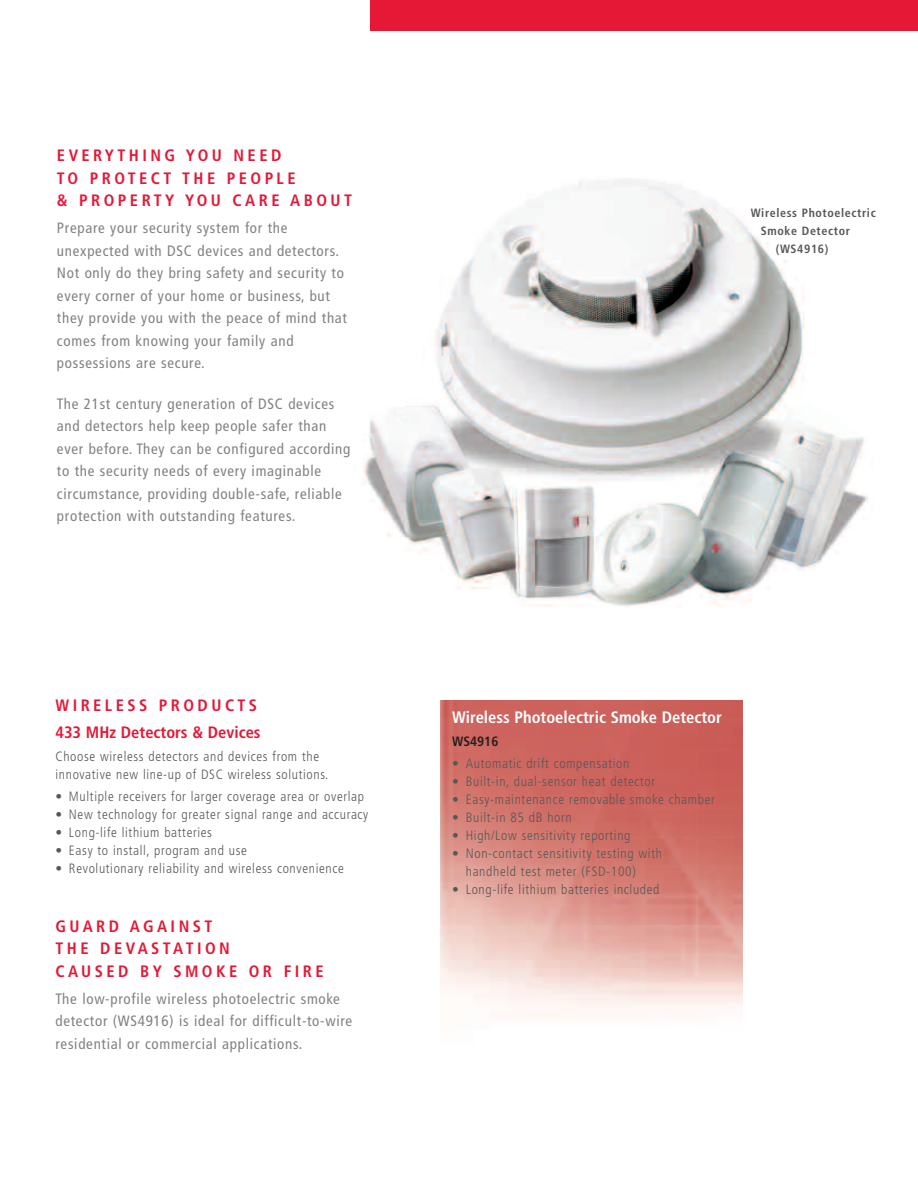
<style>
.page{position:relative;width:918px;height:1188px;background:#fff}
.page>*{position:absolute;margin:0;border:0;box-sizing:border-box;transform-origin:0 0}
.t1{font:700 condensed 16.5px/22.5px "Frutiger";letter-spacing:.21em;color:#e51836}
.t2{font:700 condensed 16.5px/27px "Frutiger";color:#e51836}
.t3{font:700 condensed 16.5px "Frutiger";color:#fff}
.t4{font:condensed 15px/22.5px "Frutiger";letter-spacing:.05em;color:#808285}
.t5{font:300 condensed 13.5px/18px "Frutiger";letter-spacing:.05em;color:#57585a}
.t6{font:700 condensed 13.5px "Frutiger";color:#231f20}
.t7{font:700 condensed 12px "Frutiger";letter-spacing:.05em;color:#57585a}
</style>
<div class="page">
<div style="left:370px;top:0;width:548px;height:31px;background:#e51836"></div>
<img style="left:364px;top:178px;width:504px;height:429px">
<img style="left:440px;top:700px;width:302px;height:316px">
<p class="t1" style="left:57px;top:146px;width:297px">EVERYTHING YOU NEED<br>TO PROTECT THE PEOPLE<br>&amp; PROPERTY YOU CARE ABOUT</p>
<p class="t4" style="left:57px;top:218px;width:292px">Prepare your security system for the unexpected with DSC devices and detectors.<br>Not only do they bring safety and security to every corner of your home or business, but they provide you with the peace of mind that comes from knowing your family and possessions are secure.</p>
<p class="t4" style="left:57px;top:394px;width:295px">The 21st century generation of DSC devices and detectors help keep people safer than ever before. They can be configured according to the security needs of every imaginable circumstance, providing double-safe, reliable protection with outstanding features.</p>
<p class="t2" style="left:55px;top:694px;width:207px">WIRELESS PRODUCTS<br>433 MHz Detectors &amp; Devices</p>
<p class="t5" style="left:55px;top:748px;width:275px">Choose wireless detectors and devices from the innovative new line-up of DSC wireless solutions.</p>
<p class="t5" style="left:55px;top:789px;width:310px">• Multiple receivers for larger coverage area or overlap</p>
<p class="t5" style="left:55px;top:807px;width:314px">• New technology for greater signal range and accuracy</p>
<p class="t5" style="left:55px;top:825px;width:158px">• Long-life lithium batteries</p>
<p class="t5" style="left:55px;top:843px;width:193px">• Easy to install, program and use</p>
<p class="t5" style="left:55px;top:861px;width:290px">• Revolutionary reliability and wireless convenience</p>
<p class="t1" style="left:55px;top:916px;width:270px">GUARD AGAINST<br>THE DEVASTATION<br>CAUSED BY SMOKE OR FIRE</p>
<p class="t4" style="left:55px;top:989px;width:298px">The low-profile wireless photoelectric smoke detector (WS4916) is ideal for difficult-to-wire residential or commercial applications.</p>
<p class="t7" style="left:751px;top:208px;width:126px">Wireless Photoelectric</p>
<p class="t7" style="left:761px;top:226px;width:90px">Smoke Detector</p>
<p class="t7" style="left:776px;top:244px;width:54px">(WS4916)</p>
<p class="t3" style="left:452px;top:711px;width:271px">Wireless Photoelectric Smoke Detector</p>
<p class="t6" style="left:452px;top:736px;width:48px">WS4916</p>
<p class="t5" style="left:452px;top:756px;width:179px">• Automatic drift compensation</p>
<p class="t5" style="left:452px;top:774px;width:205px">• Built-in, dual-sensor heat detector</p>
<p class="t5" style="left:452px;top:792px;width:264px">• Easy-maintenance removable smoke chamber</p>
<p class="t5" style="left:452px;top:810px;width:121px">• Built-in 85 dB horn</p>
<p class="t5" style="left:452px;top:828px;width:180px">• High/Low sensitivity reporting</p>
<p class="t5" style="left:466px;top:846px;width:198px;text-indent:-14px">• Non-contact sensitivity testing with handheld test meter (FSD-100)</p>
<p class="t5" style="left:452px;top:882px;width:209px">• Long-life lithium batteries included</p>
</div>
